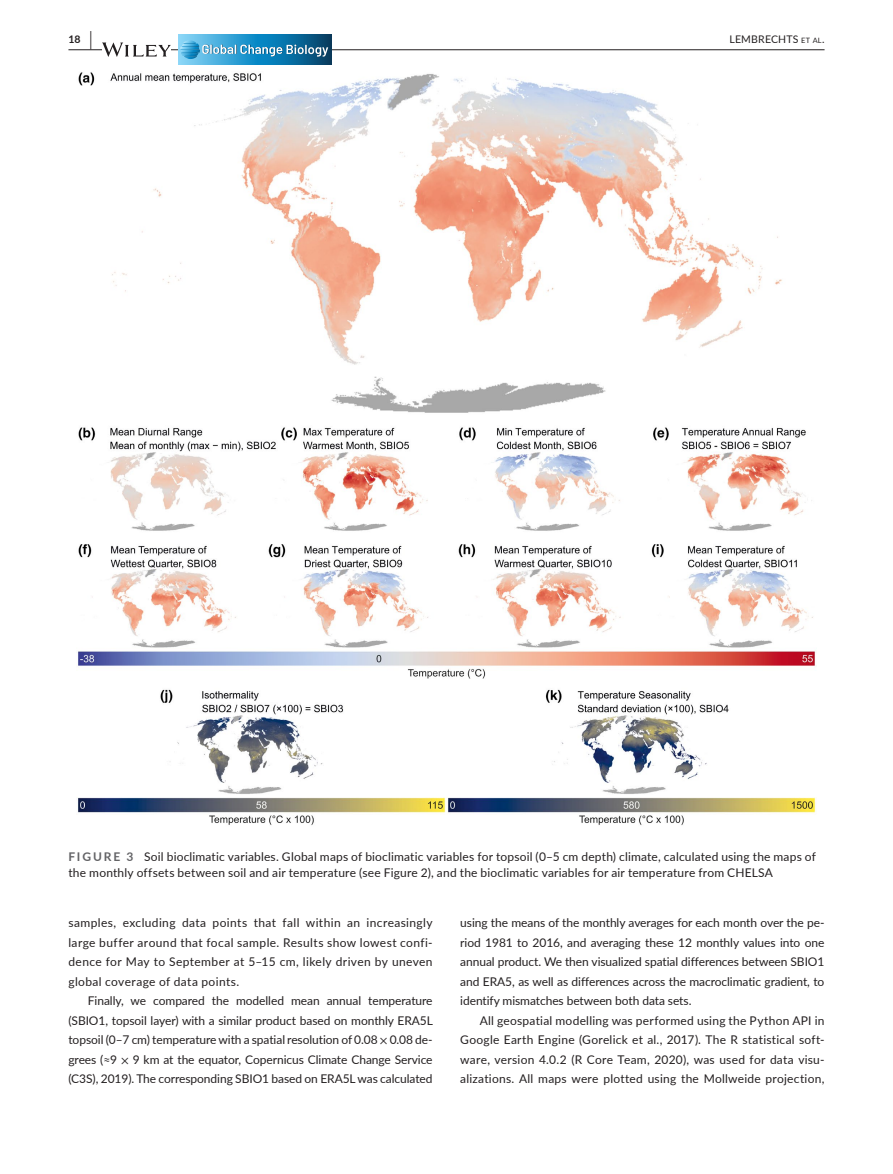
<style>
.page{position:relative;width:893px;height:1174px;background:#fff}
.page>*{position:absolute;margin:0;border:0;box-sizing:border-box;transform-origin:0 0}
.t1{font:12px/19.5px "Lato";letter-spacing:.015em;color:#231f20;text-align:justify}
.t2{font:10.5px "Lato";letter-spacing:.02em;color:#231f20}
.t3{font:700 10.5px "Lato";color:#231f20}
.s1{font-size:19.5px}
.s2{font-size:7.35px}
.s3{font-weight:700;color:#636366}
.s4{font-family:"STIX"}
</style>
<div class="page">
<hr style="left:68px;top:49px;width:756px;height:1px;background:#231f20">
<svg style="left:102px;top:42px;width:69px;height:15px"></svg>
<svg style="left:178px;top:64px;width:153px;height:1px"></svg>
<svg style="left:178px;top:35px;width:153px;height:29px;background:#2c8dbc"></svg>
<svg style="left:180px;top:40px;width:149px;height:19px;background:#4799c1"></svg>
<img style="left:77px;top:72px;width:739px;height:753px">
<p class="t3" style="left:68px;top:31px;width:25px">18 <span class="s1">|</span></p>
<p class="t2" style="left:730px;top:31px;width:96px">LEMBRECHTS <span class="s2">et al</span>.</p>
<p class="t1" style="left:68px;top:847px;width:749px;line-height:16.5px"><span class="s3">FIGURE 3</span> Soil bioclimatic variables. Global maps of bioclimatic variables for topsoil (0–5 cm depth) climate, calculated using the maps of the monthly offsets between soil and air temperature (see Figure 2), and the bioclimatic variables for air temperature from CHELSA</p>
<p class="t1" style="left:68px;top:912px;width:366px">samples, excluding data points that fall within an increasingly large buffer around that focal sample. Results show lowest confi&shy;dence for May to September at 5–15 cm, likely driven by uneven global coverage of data points.</p>
<p class="t1" style="left:68px;top:990px;width:366px;text-indent:20px">Finally, we compared the modelled mean annual temperature (SBIO1, topsoil layer) with a similar product based on monthly ERA5L topsoil (0–7 cm) temperature with a spatial resolution of 0.08 <span class="s4">×</span> 0.08 de&shy;grees (≈9 <span class="s4">×</span> 9 km at the equator, Copernicus Climate Change Service (C3S), 2019). The corresponding SBIO1 based on ERA5L was calculated</p>
<p class="t1" style="left:460px;top:912px;width:366px">using the means of the monthly averages for each month over the pe&shy;riod 1981 to 2016, and averaging these 12 monthly values into one annual product. We then visualized spatial differences between SBIO1 and ERA5, as well as differences across the macroclimatic gradient, to identify mismatches between both data sets.</p>
<p class="t1" style="left:460px;top:1010px;width:366px;text-indent:20px">All geospatial modelling was performed using the Python API in Google Earth Engine (Gorelick et al., 2017). The R statistical soft&shy;ware, version 4.0.2 (R Core Team, 2020), was used for data visu&shy;alizations. All maps were plotted using the Mollweide projection,</p>
</div>
